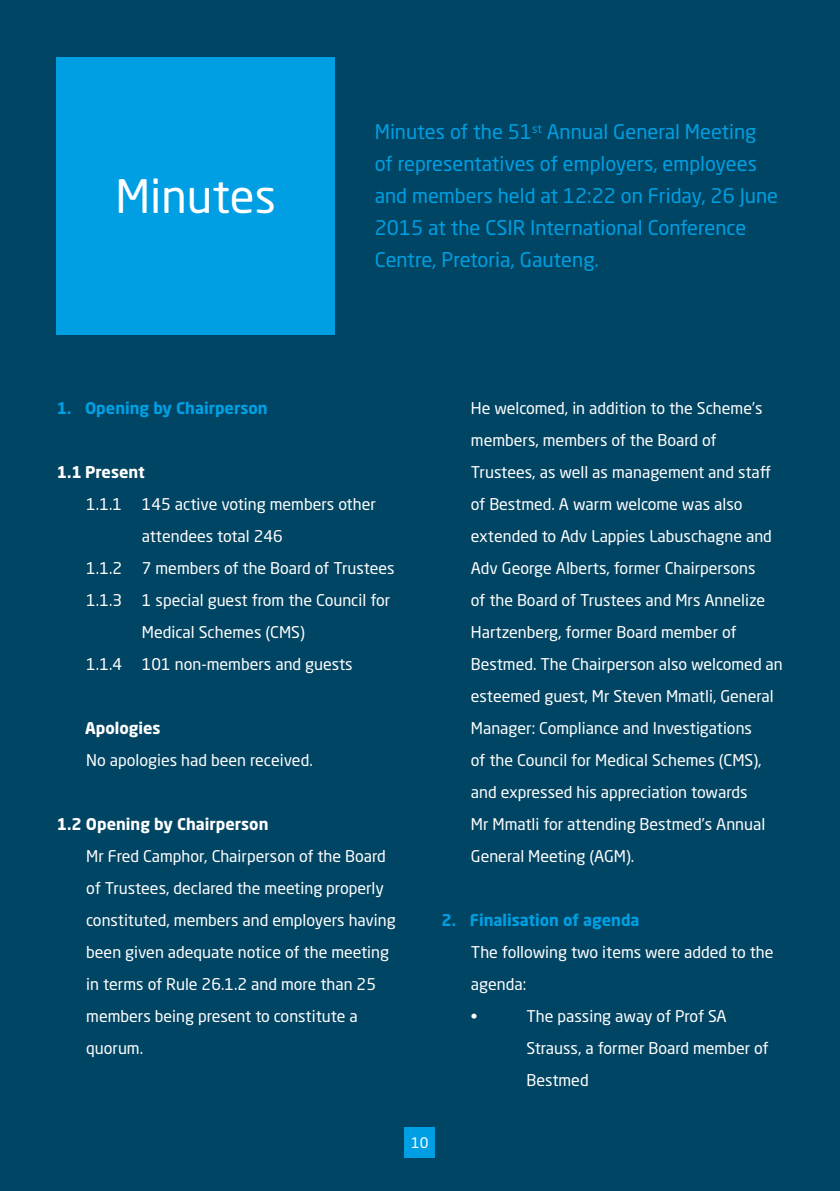
<style>
.page{position:relative;width:840px;height:1191px;background:#fff}
.page>*{position:absolute;margin:0;border:0;box-sizing:border-box;transform-origin:0 0}
.t1{font:45.6px "Neo Sans Std";color:#fff}
.t2{font:20px/32px "Neo Sans Std";color:#009fe3}
.t3{font:16px/32px "Neo Sans Std";color:#fff}
.t4{font:700 16px "Neo Sans Std";color:#009fe3}
.t5{font:700 16px "Neo Sans Std";color:#fff}
.t6{font:14.4px "Neo Sans Std";color:#fff}
</style>
<div class="page">
<div style="left:0;top:0;width:839px;height:1191px;background:#004563"></div>
<div style="left:57px;top:57px;width:277px;height:277px;background:#009fe3"></div>
<div style="left:404px;top:1127px;width:31px;height:31px;background:#009fe3"></div>
<h1 class="t1" style="left:115px;top:168px;width:162px">Minutes</h1>
<p class="t2" style="left:374px;top:116px;width:404px">Minutes of the 51<sup>st</sup> Annual General Meeting of representatives of employers, employees and members held at 12:22 on Friday, 26 June 2015 at the CSIR International Conference Centre, Pretoria, Gauteng.</p>
<p class="t4" style="left:57px;top:397px;width:212px">1. Opening by Chairperson</p>
<p class="t5" style="left:57px;top:461px;width:90px">1.1 Present</p>
<p class="t3" style="left:86px;top:488px;width:291px">1.1.1 145 active voting members other</p>
<p class="t3" style="left:142px;top:520px;width:142px">attendees total 246</p>
<p class="t3" style="left:86px;top:552px;width:310px">1.1.2 7 members of the Board of Trustees</p>
<p class="t3" style="left:86px;top:584px;width:305px">1.1.3 1 special guest from the Council for</p>
<p class="t3" style="left:142px;top:616px;width:164px">Medical Schemes (CMS)</p>
<p class="t3" style="left:86px;top:648px;width:268px">1.1.4 101 non-members and guests</p>
<p class="t5" style="left:85px;top:717px;width:77px">Apologies</p>
<p class="t3" style="left:86px;top:744px;width:228px">No apologies had been received.</p>
<p class="t5" style="left:57px;top:813px;width:213px">1.2 Opening by Chairperson</p>
<p class="t3" style="left:86px;top:840px;width:311px">Mr Fred Camphor, Chairperson of the Board of Trustees, declared the meeting properly constituted, members and employers having been given adequate notice of the meeting in terms of Rule 26.1.2 and more than 25 members being present to constitute a quorum.</p>
<p class="t3" style="left:470px;top:392px;width:313px">He welcomed, in addition to the Scheme’s members, members of the Board of Trustees, as well as management and staff of Bestmed. A warm welcome was also extended to Adv Lappies Labuschagne and Adv George Alberts, former Chairpersons<br>of the Board of Trustees and Mrs Annelize Hartzenberg, former Board member of Bestmed. The Chairperson also welcomed an esteemed guest, Mr Steven Mmatli, General Manager: Compliance and Investigations<br>of the Council for Medical Schemes (CMS), and expressed his appreciation towards<br>Mr Mmatli for attending Bestmed’s Annual General Meeting (AGM).</p>
<p class="t4" style="left:441px;top:909px;width:200px">2. Finalisation of agenda</p>
<p class="t3" style="left:470px;top:936px;width:304px">The following two items were added to the agenda:<br>•</p>
<p class="t3" style="left:526px;top:1000px;width:243px">The passing away of Prof SA<br>Strauss, a former Board member of<br>Bestmed</p>
<p class="t6" style="left:411px;top:1134px;width:19px">10</p>
</div>
